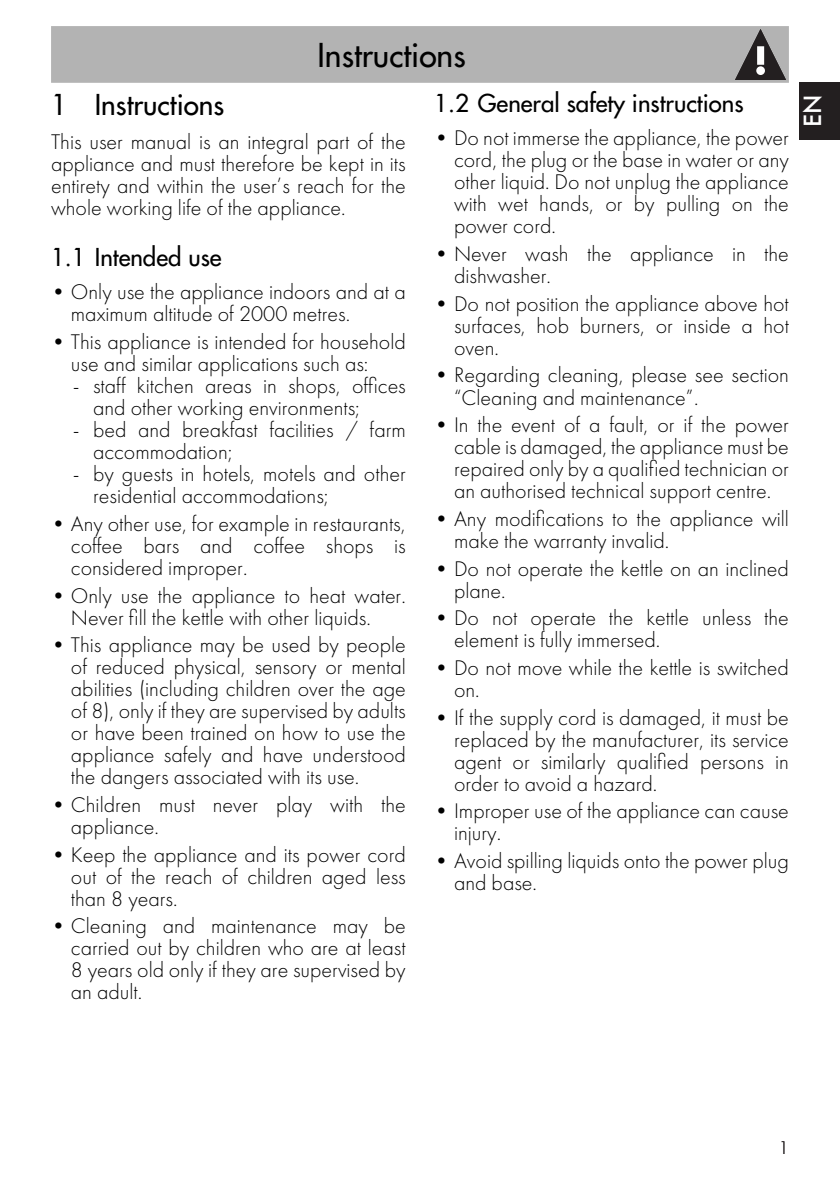
<style>
.page{position:relative;width:840px;height:1191px;background:#fff}
.page>*{position:absolute;margin:0;border:0;box-sizing:border-box;transform-origin:0 0}
.t1{font:32px "Futura";color:#000}
.t2{font:28px "Futura";color:#000}
.t3{font:500 26px "Futura";color:#fff}
.t4{font:24px "Futura";color:#000}
.t5{font:300 22px/22px "Futura";color:#000}
.t6{font:300 19px "Futura";color:#231f20}
</style>
<div class="page">
<div style="left:799px;top:82px;width:40px;height:58px;background:#231f20"></div>
<div style="left:51px;top:26px;width:737px;height:57px;background:#b3b3b3"></div>
<svg style="left:734px;top:29px;width:51px;height:51px;background:#797778"></svg>
<h1 class="t1" style="left:317px;top:34px;width:149px">Instructions</h1>
<p class="t2" style="left:51px;top:87px;width:175px">1 Instructions</p>
<p class="t5" style="left:51px;top:130px;width:356px;text-align:justify">This user manual is an integral part of the appliance and must therefore be kept in its entirety and within the user’s reach for the whole working life of the appliance.</p>
<p class="t4" style="left:51px;top:241px;width:172px">1.1 Intended use</p>
<p class="t5" style="left:71px;top:281px;width:336px;text-indent:-20px">• Only use the appliance indoors and at a maximum altitude of 2000 metres.</p>
<p class="t5" style="left:71px;top:331px;width:336px;text-indent:-20px">• This appliance is intended for household use and similar applications such as:</p>
<p class="t5" style="left:93px;top:375px;width:314px;text-indent:-20px">- staff kitchen areas in shops, offices and other working environments;</p>
<p class="t5" style="left:93px;top:419px;width:314px;text-indent:-20px">- bed and breakfast facilities / farm accommodation;</p>
<p class="t5" style="left:93px;top:463px;width:314px;text-indent:-20px">- by guests in hotels, motels and other residential accommodations;</p>
<p class="t5" style="left:71px;top:513px;width:336px;text-align:justify;text-indent:-20px">• Any other use, for example in restaurants, coffee bars and coffee shops is considered improper.</p>
<p class="t5" style="left:71px;top:584px;width:336px;text-indent:-20px">• Only use the appliance to heat water.<br>Never fill the kettle with other liquids.</p>
<p class="t5" style="left:71px;top:634px;width:336px;text-align:justify;text-indent:-20px">• This appliance may be used by people of reduced physical, sensory or mental abilities (including children over the age of 8), only if they are supervised by adults or have been trained on how to use the appliance safely and have understood the dangers associated with its use.</p>
<p class="t5" style="left:71px;top:794px;width:336px;text-indent:-20px">• Children must never play with the appliance.</p>
<p class="t5" style="left:71px;top:843px;width:336px;text-align:justify;text-indent:-20px">• Keep the appliance and its power cord out of the reach of children aged less than 8 years.</p>
<p class="t5" style="left:71px;top:915px;width:336px;text-align:justify;text-indent:-20px">• Cleaning and maintenance may be carried out by children who are at least 8 years old only if they are supervised by an adult.</p>
<p class="t4" style="left:434px;top:88px;width:311px">1.2 General safety instructions</p>
<p class="t5" style="left:454px;top:127px;width:336px;text-align:justify;text-indent:-20px">• Do not immerse the appliance, the power cord, the plug or the base in water or any other liquid. Do not unplug the appliance with wet hands, or by pulling on the power cord.</p>
<p class="t5" style="left:454px;top:243px;width:336px;text-indent:-20px">• Never wash the appliance in the dishwasher.</p>
<p class="t5" style="left:454px;top:293px;width:336px;text-align:justify;text-indent:-20px">• Do not position the appliance above hot surfaces, hob burners, or inside a hot oven.</p>
<p class="t5" style="left:454px;top:364px;width:336px;text-indent:-20px">• Regarding cleaning, please see section “Cleaning and maintenance”.</p>
<p class="t5" style="left:454px;top:414px;width:336px;text-align:justify;text-indent:-20px">• In the event of a fault, or if the power cable is damaged, the appliance must be repaired only by a qualified technician or an authorised technical support centre.</p>
<p class="t5" style="left:454px;top:508px;width:336px;text-indent:-20px">• Any modifications to the appliance will make the warranty invalid.</p>
<p class="t5" style="left:454px;top:557px;width:336px;text-indent:-20px">• Do not operate the kettle on an inclined plane.</p>
<p class="t5" style="left:454px;top:607px;width:336px;text-indent:-20px">• Do not operate the kettle unless the element is fully immersed.</p>
<p class="t5" style="left:454px;top:657px;width:336px;text-indent:-20px">• Do not move while the kettle is switched on.</p>
<p class="t5" style="left:454px;top:706px;width:336px;text-align:justify;text-indent:-20px">• If the supply cord is damaged, it must be replaced by the manufacturer, its service agent or similarly qualified persons in order to avoid a hazard.</p>
<p class="t5" style="left:454px;top:800px;width:336px;text-indent:-20px">• Improper use of the appliance can cause injury.</p>
<p class="t5" style="left:454px;top:850px;width:336px;text-indent:-20px">• Avoid spilling liquids onto the power plug and base.</p>
<p class="t3" style="left:796px;top:127px;width:34px;rotate:-90deg">EN</p>
<p class="t6" style="left:778px;top:1136px;width:12px">1</p>
</div>
